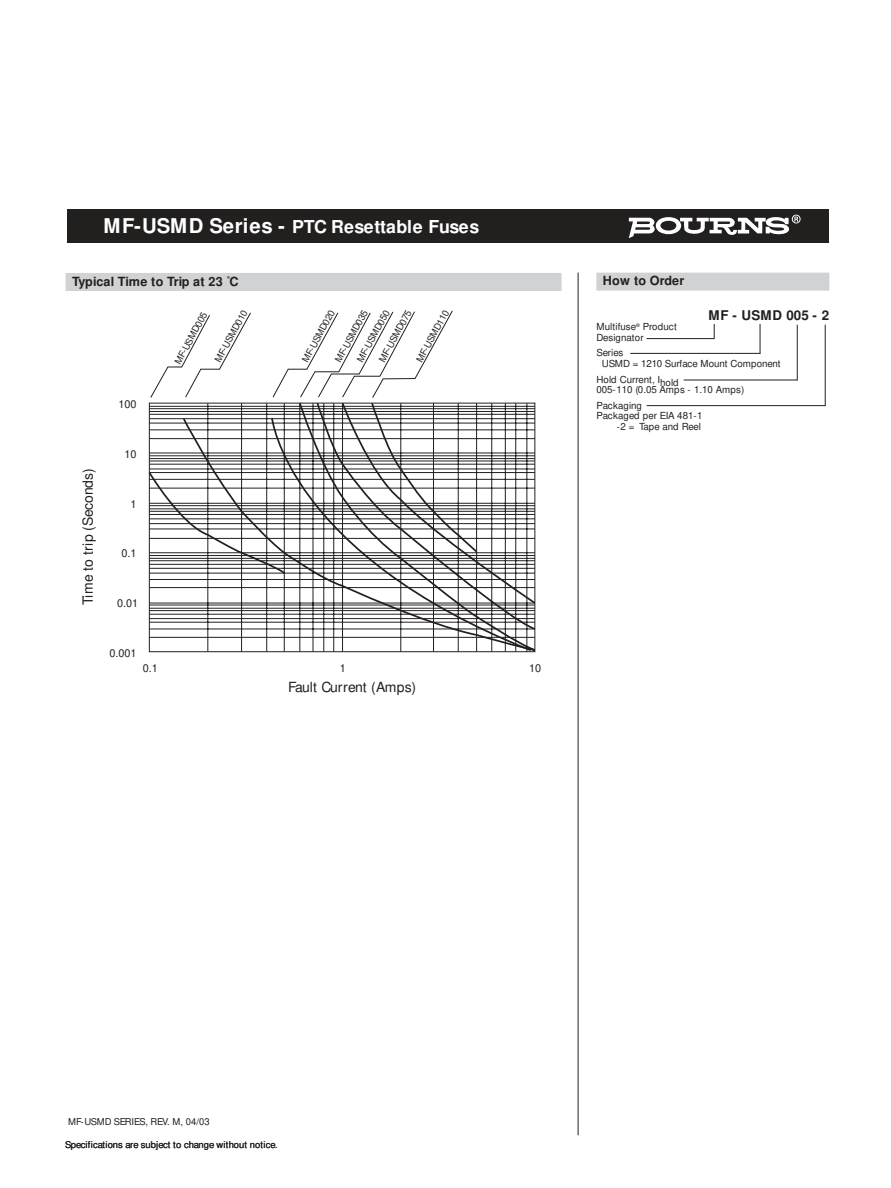
<style>
.page{position:relative;width:891px;height:1188px;background:#fff}
.page>*{position:absolute;margin:0;border:0;box-sizing:border-box;transform-origin:0 0}
.t1{font:700 condensed 17.85px "Helvetica";letter-spacing:-.005em;color:#fff}
.t2{font:condensed 13.95px "Helvetica";color:#221f1f}
.t3{font:700 13.35px "Helvetica Neue";letter-spacing:.015em;color:#221f1f}
.t4{font:700 12.6px "Helvetica Neue";letter-spacing:.005em;color:#221f1f}
.t5{font:condensed 10.95px "Helvetica";color:#221f1f}
.t6{font:9.75px/10.8px "Helvetica Neue";color:#221f1f}
.t7{font:9.75px "Helvetica Neue";letter-spacing:-.02em;color:#221f1f}
.t8{font:condensed 9.45px "Helvetica";color:#221f1f}
.t9{font:condensed 9.45px "Helvetica";letter-spacing:-.045em;color:#221f1f}
.t10{font:condensed 9.3px "Helvetica";color:#221f1f}
.s1{font-size:20.4px}
</style>
<div class="page">
<div style="left:596px;top:273px;width:233px;height:18px;background:#d1d2d3"></div>
<svg style="left:714px;top:324px;width:1px;height:15px"></svg>
<hr style="left:760px;top:324px;width:1px;height:30px;background:#221f1f">
<hr style="left:647px;top:338px;width:67px;height:1px;background:#221f1f">
<hr style="left:630px;top:353px;width:130px;height:1px;background:#221f1f">
<hr style="left:797px;top:325px;width:1px;height:56px;background:#221f1f">
<hr style="left:684px;top:380px;width:113px;height:1px;background:#221f1f">
<div style="left:66px;top:273px;width:496px;height:18px;background:#d1d2d3"></div>
<svg style="left:148px;top:402px;width:388px;height:250px"></svg>
<svg style="left:272px;top:310px;width:181px;height:88px"></svg>
<svg style="left:150px;top:312px;width:101px;height:86px"></svg>
<svg style="left:270px;top:416px;width:263px;height:237px"></svg>
<hr style="left:825px;top:325px;width:1px;height:81px;background:#221f1f">
<hr style="left:647px;top:405px;width:178px;height:1px;background:#221f1f">
<div style="left:67px;top:209px;width:762px;height:34px;background:#221f1f"></div>
<svg style="left:629px;top:215px;width:172px;height:23px"></svg>
<hr style="left:578px;top:273px;width:1px;height:862px;background:#221f1f">
<h1 class="t1" style="left:104px;top:219px;width:377px"><span class="s1">MF-USMD Series -</span> PTC Resettable Fuses</h1>
<p class="t4" style="left:72px;top:276px;width:168px">Typical Time to Trip at 23 ˚C</p>
<p class="t5" style="left:119px;top:400px;width:20px">100</p>
<p class="t10" style="left:174px;top:362px;width:60px;rotate:-61deg">MF-USMD005</p>
<p class="t10" style="left:214px;top:360px;width:60px;rotate:-61deg">MF-USMD010</p>
<p class="t10" style="left:301px;top:360px;width:60px;rotate:-61deg">MF-USMD020</p>
<p class="t10" style="left:334px;top:360px;width:60px;rotate:-61deg">MF-USMD035</p>
<p class="t10" style="left:356px;top:360px;width:60px;rotate:-61deg">MF-USMD050</p>
<p class="t10" style="left:378px;top:360px;width:60px;rotate:-61deg">MF-USMD075</p>
<p class="t10" style="left:416px;top:360px;width:60px;rotate:-61deg">MF-USMD110</p>
<h2 class="t2" style="left:83px;top:605px;width:138px;rotate:-90deg">Time to trip (Seconds)</h2>
<p class="t5" style="left:125px;top:450px;width:14px">10</p>
<p class="t5" style="left:131px;top:500px;width:8px">1</p>
<p class="t5" style="left:122px;top:549px;width:17px">0.1</p>
<p class="t5" style="left:117px;top:599px;width:23px">0.01</p>
<p class="t5" style="left:109px;top:648px;width:29px">0.001</p>
<p class="t5" style="left:143px;top:663px;width:17px">0.1</p>
<p class="t5" style="left:529px;top:663px;width:14px">10</p>
<h2 class="t2" style="left:288px;top:682px;width:129px">Fault Current (Amps)</h2>
<p class="t5" style="left:340px;top:663px;width:8px">1</p>
<p class="t4" style="left:603px;top:276px;width:83px">How to Order</p>
<h3 class="t3" style="left:708px;top:309px;width:122px">MF - USMD 005 - 2</h3>
<p class="t6" style="left:596px;top:322px;width:82px">Multifuse<sup>®</sup> Product<br>Designator</p>
<p class="t6" style="left:602px;top:348px;width:180px;text-indent:-5px">Series<br>USMD = 1210 Surface Mount Component</p>
<p class="t6" style="left:596px;top:374px;width:149px">Hold Current, Ihold<br>005-110 (0.05 Amps - 1.10 Amps)</p>
<p class="t6" style="left:596px;top:400px;width:47px">Packaging</p>
<p class="t7" style="left:596px;top:411px;width:108px">Packaged per EIA 481-1</p>
<p class="t7" style="left:617px;top:421px;width:86px">-2 = Tape and Reel</p>
<p class="t9" style="left:68px;top:1118px;width:143px">MF-USMD SERIES, REV. M, 04/03</p>
<p class="t8" style="left:65px;top:1141px;width:214px">Specifications are subject to change without notice.</p>
</div>
